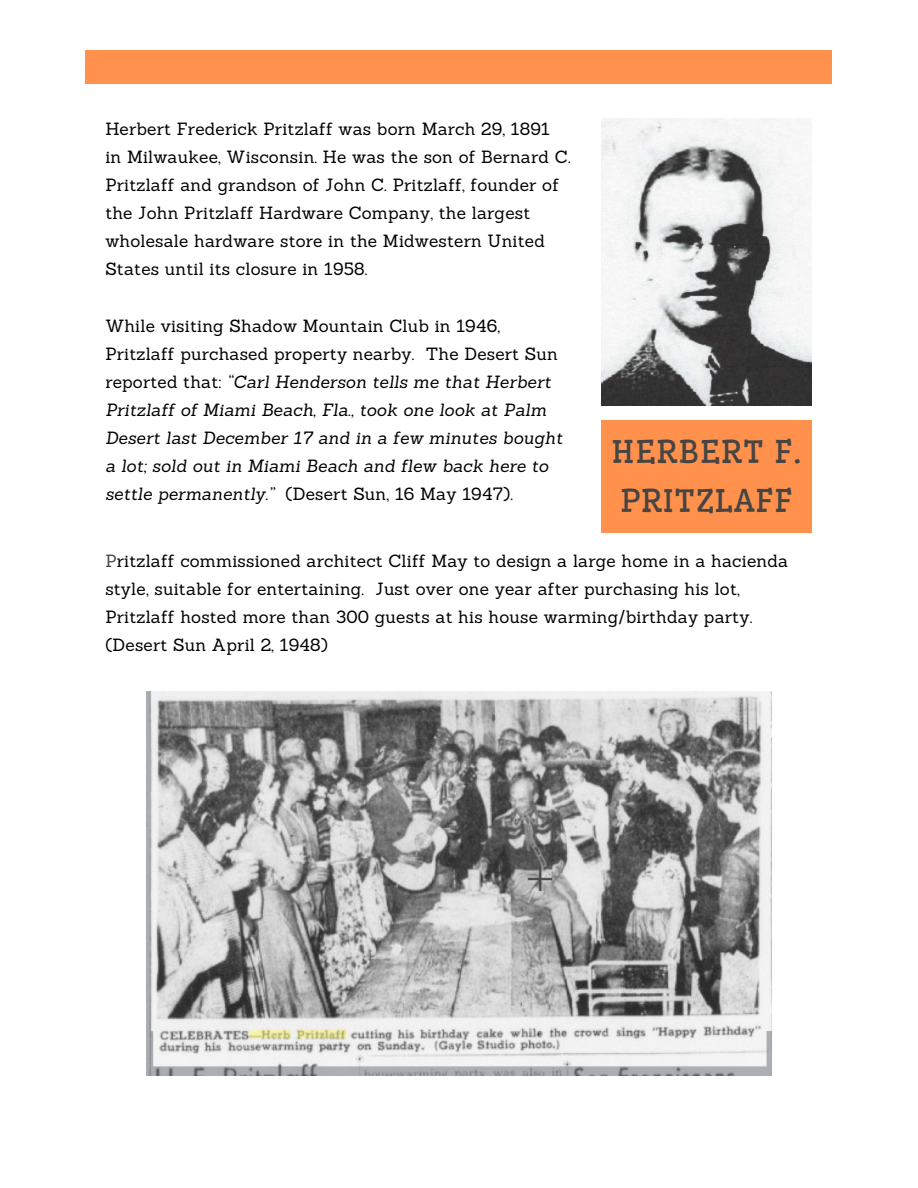
<style>
.page{position:relative;width:918px;height:1188px;background:#fff}
.page>*{position:absolute;margin:0;border:0;box-sizing:border-box;transform-origin:0 0}
.t1{font:30.9px/48.3px "Wellfleet";letter-spacing:.03em;color:#464544}
.t2{font:17.25px/28.2px "Sanchez";letter-spacing:.01em;color:#000}
.t3{font:italic 17.25px/28.2px "Sanchez";letter-spacing:.01em;color:#000}
.s1{font-style:normal}
.s2{color:#464544}
</style>
<div class="page">
<div style="left:85px;top:50px;width:747px;height:34px;background:#ff914d"></div>
<div style="left:601px;top:420px;width:211px;height:113px;background:#ff914d"></div>
<img style="left:601px;top:119px;width:211px;height:287px">
<img style="left:146px;top:691px;width:626px;height:384px">
<p class="t2" style="left:105px;top:114px;width:467px">Herbert Frederick Pritzlaff was born March 29, 1891<br>in Milwaukee, Wisconsin. He was the son of Bernard C.<br>Pritzlaff and grandson of John C. Pritzlaff, founder of the John Pritzlaff Hardware Company, the largest wholesale hardware store in the Midwestern United States until its closure in 1958.</p>
<p class="t3" style="left:105px;top:311px;width:459px"><span class="s1">While visiting Shadow Mountain Club in 1946, Pritzlaff purchased property nearby. The Desert Sun reported that:</span> “Carl Henderson tells me that Herbert Pritzlaff of Miami Beach, Fla., took one look at Palm Desert last December 17 and in a few minutes bought a lot; sold out in Miami Beach and flew back here to settle permanently.” <span class="s1">(Desert Sun, 16 May 1947).</span></p>
<p class="t1" style="left:611px;top:428px;width:191px">HERBERT F.<br>PRITZLAFF</p>
<p class="t2" style="left:105px;top:546px;width:684px"><span class="s2">P</span>ritzlaff commissioned architect Cliff May to design a large home in a hacienda style, suitable for entertaining. Just over one year after purchasing his lot, Pritzlaff hosted more than 300 guests at his house warming/birthday party. (Desert Sun April 2, 1948)</p>
</div>
